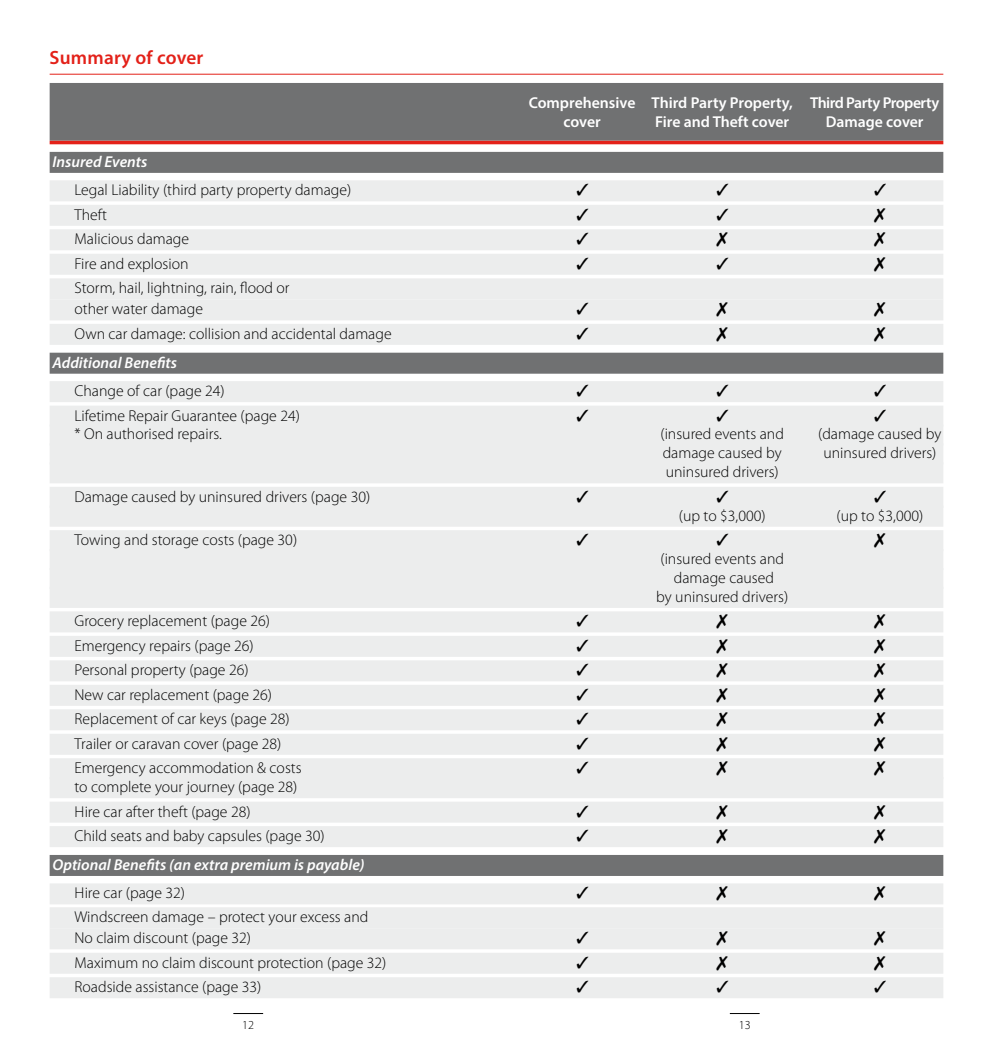
<style>
.page{position:relative;width:993px;height:1042px;background:#fff}
.page>*{position:absolute;margin:0;border:0;box-sizing:border-box;transform-origin:0 0}
.t1{font:600 19.25px "Myriad Pro";letter-spacing:.01em;color:#e32119}
.t2{font:300 15.75px/21px "Myriad Pro";color:#000}
.t3{font:600 15.75px/18.9px "Myriad Pro";letter-spacing:-.005em;color:#fff}
.t4{font:italic 600 15.75px "Myriad Pro";color:#fff}
.t5{font:300 12.25px "Myriad Pro";color:#000}
</style>
<div class="page">
<hr style="left:233px;top:1013px;width:30px;height:1px;background:#000">
<hr style="left:729px;top:1013px;width:30px;height:1px;background:#000">
<hr style="left:50px;top:74px;width:893px;height:1px;background:#e32119">
<div style="left:50px;top:83px;width:893px;height:58px;background:#707172"></div>
<hr style="left:50px;top:141px;width:893px;height:3px;background:#e32119">
<div style="left:50px;top:152px;width:893px;height:21px;background:#707172"></div>
<div style="left:50px;top:180px;width:893px;height:21px;background:#eceded"></div>
<div style="left:50px;top:205px;width:893px;height:21px;background:#eceded"></div>
<div style="left:50px;top:229px;width:893px;height:21px;background:#eceded"></div>
<div style="left:50px;top:254px;width:893px;height:21px;background:#eceded"></div>
<div style="left:50px;top:278px;width:893px;height:21px;background:#eceded"></div>
<div style="left:50px;top:299px;width:893px;height:21px;background:#eceded"></div>
<div style="left:50px;top:324px;width:893px;height:21px;background:#eceded"></div>
<div style="left:50px;top:353px;width:893px;height:21px;background:#707172"></div>
<div style="left:50px;top:381px;width:893px;height:21px;background:#eceded"></div>
<div style="left:50px;top:406px;width:893px;height:21px;background:#eceded"></div>
<div style="left:50px;top:424px;width:893px;height:21px;background:#eceded"></div>
<div style="left:50px;top:443px;width:893px;height:21px;background:#eceded"></div>
<div style="left:50px;top:462px;width:893px;height:21px;background:#eceded"></div>
<div style="left:50px;top:487px;width:893px;height:21px;background:#eceded"></div>
<div style="left:50px;top:506px;width:893px;height:21px;background:#eceded"></div>
<div style="left:50px;top:530px;width:893px;height:21px;background:#eceded"></div>
<div style="left:50px;top:549px;width:893px;height:21px;background:#eceded"></div>
<div style="left:50px;top:568px;width:893px;height:21px;background:#eceded"></div>
<div style="left:50px;top:587px;width:893px;height:21px;background:#eceded"></div>
<div style="left:50px;top:611px;width:893px;height:21px;background:#eceded"></div>
<div style="left:50px;top:636px;width:893px;height:21px;background:#eceded"></div>
<div style="left:50px;top:660px;width:893px;height:21px;background:#eceded"></div>
<div style="left:50px;top:685px;width:893px;height:21px;background:#eceded"></div>
<div style="left:50px;top:709px;width:893px;height:21px;background:#eceded"></div>
<div style="left:50px;top:734px;width:893px;height:21px;background:#eceded"></div>
<div style="left:50px;top:758px;width:893px;height:21px;background:#eceded"></div>
<div style="left:50px;top:777px;width:893px;height:21px;background:#eceded"></div>
<div style="left:50px;top:801px;width:893px;height:21px;background:#eceded"></div>
<div style="left:50px;top:826px;width:893px;height:21px;background:#eceded"></div>
<div style="left:50px;top:855px;width:893px;height:21px;background:#707172"></div>
<div style="left:50px;top:883px;width:893px;height:21px;background:#eceded"></div>
<div style="left:50px;top:907px;width:893px;height:21px;background:#eceded"></div>
<div style="left:50px;top:928px;width:893px;height:21px;background:#eceded"></div>
<div style="left:50px;top:953px;width:893px;height:21px;background:#eceded"></div>
<div style="left:50px;top:977px;width:893px;height:21px;background:#eceded"></div>
<p class="t1" style="left:50px;top:45px;width:155px">Summary of cover</p>
<p class="t3" style="left:563px;top:93px;width:377px;text-indent:-35px">Comprehensive Third Party Property, Third Party Property cover</p>
<p class="t3" style="left:655px;top:112px;width:135px">Fire and Theft cover</p>
<p class="t3" style="left:825px;top:112px;width:99px">Damage cover</p>
<p class="t4" style="left:53px;top:151px;width:96px">Insured Events</p>
<p class="t2" style="left:74px;top:179px;width:278px">Legal Liability (third party property damage)</p>
<p class="t2" style="left:74px;top:204px;width:34px">Theft</p>
<p class="t2" style="left:74px;top:228px;width:116px">Malicious damage</p>
<p class="t2" style="left:74px;top:253px;width:116px">Fire and explosion</p>
<p class="t2" style="left:74px;top:277px;width:216px">Storm, hail, lightning, rain, flood or other water damage</p>
<p class="t2" style="left:74px;top:323px;width:318px">Own car damage: collision and accidental damage</p>
<p class="t4" style="left:53px;top:352px;width:126px">Additional Benefits</p>
<p class="t2" style="left:74px;top:380px;width:152px">Change of car (page 24)</p>
<p class="t2" style="left:74px;top:405px;width:227px">Lifetime Repair Guarantee (page 24)</p>
<p class="t2" style="left:74px;top:423px;width:149px">* On authorised repairs.</p>
<p class="t2" style="left:660px;top:423px;width:125px">(insured events and</p>
<p class="t2" style="left:818px;top:423px;width:125px">(damage caused by</p>
<p class="t2" style="left:662px;top:442px;width:121px">damage caused by</p>
<p class="t2" style="left:823px;top:442px;width:114px">uninsured drivers)</p>
<p class="t2" style="left:665px;top:461px;width:114px">uninsured drivers)</p>
<p class="t2" style="left:74px;top:486px;width:297px">Damage caused by uninsured drivers (page 30)</p>
<p class="t2" style="left:678px;top:505px;width:88px">(up to $3,000)</p>
<p class="t2" style="left:836px;top:505px;width:88px">(up to $3,000)</p>
<p class="t2" style="left:74px;top:529px;width:224px">Towing and storage costs (page 30)</p>
<p class="t2" style="left:656px;top:549px;width:133px;line-height:18.9px;text-align:center">(insured events and damage caused<br>by uninsured drivers)</p>
<p class="t2" style="left:74px;top:610px;width:197px">Grocery replacement (page 26)</p>
<p class="t2" style="left:74px;top:635px;width:181px">Emergency repairs (page 26)</p>
<p class="t2" style="left:74px;top:659px;width:175px">Personal property (page 26)</p>
<p class="t2" style="left:74px;top:684px;width:199px">New car replacement (page 26)</p>
<p class="t2" style="left:74px;top:708px;width:217px">Replacement of car keys (page 28)</p>
<p class="t2" style="left:74px;top:733px;width:208px">Trailer or caravan cover (page 28)</p>
<p class="t2" style="left:74px;top:757px;width:228px">Emergency accommodation &amp; costs</p>
<p class="t2" style="left:74px;top:774px;width:224px;line-height:24.5px">to complete your journey (page 28)<br>Hire car after theft (page 28)</p>
<p class="t2" style="left:74px;top:825px;width:251px">Child seats and baby capsules (page 30)</p>
<p class="t4" style="left:53px;top:854px;width:313px">Optional Benefits (an extra premium is payable)</p>
<p class="t2" style="left:74px;top:882px;width:112px">Hire car (page 32)</p>
<p class="t2" style="left:74px;top:906px;width:295px">Windscreen damage – protect your excess and<br>No claim discount (page 32)</p>
<p class="t2" style="left:74px;top:952px;width:313px">Maximum no claim discount protection (page 32)</p>
<p class="t2" style="left:74px;top:976px;width:188px">Roadside assistance (page 33)</p>
<p class="t5" style="left:242px;top:1017px;width:13px">12</p>
<p class="t5" style="left:738px;top:1017px;width:13px">13</p>
</div>
